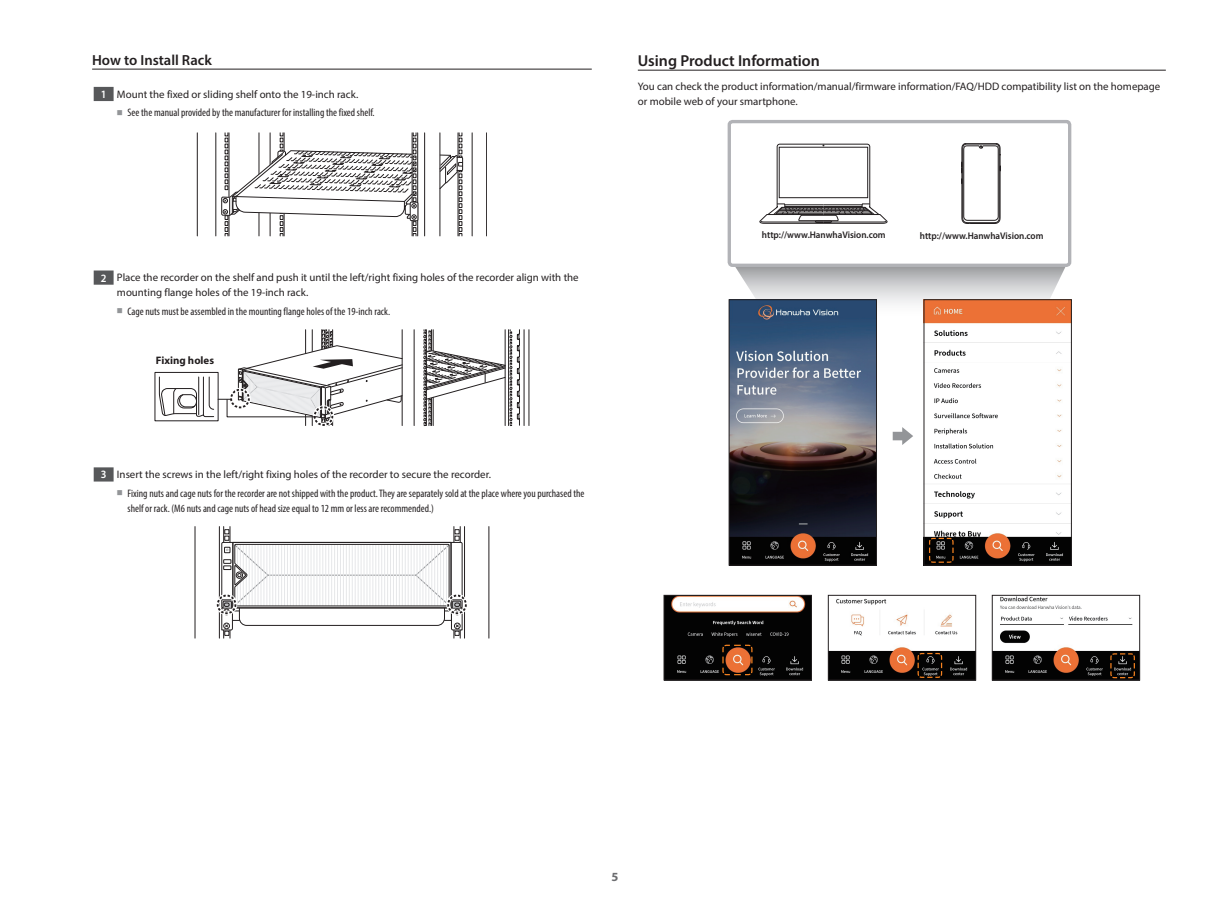
<style>
.page{position:relative;width:1219px;height:911px;background:#fff}
.page>*{position:absolute;margin:0;border:0;box-sizing:border-box;transform-origin:0 0}
.t1{font:600 15.88px "Myriad Pro";color:#231f20}
.t2{font:600 14.62px "Myriad Pro";color:#231f20}
.t3{font:700 12.5px "Myriad Pro";color:#6c6d70}
.t4{font:10.88px/15px "Myriad Pro";color:#231f20}
.t5{font:condensed 10.88px/15px "Myriad Pro";color:#231f20}
.t6{font:700 10.88px "Myriad Pro";color:#231f20}
.t7{font:600 9.62px "Myriad Pro";color:#231f20;scale:.95 1}
.s1{font-weight:600;font-size:11.25px;color:#fff}
.s2{font-family:"Noto Sans CJ Kkr";font-stretch:normal;font-size:6.25px;color:#939598}
</style>
<div class="page">
<hr style="left:92px;top:69px;width:500px;height:1px;background:#231f20">
<div style="left:94px;top:87px;width:20px;height:14px;background:#57585a"></div>
<hr style="left:197px;top:133px;width:1px;height:103px;background:#231f20">
<hr style="left:216px;top:133px;width:1px;height:103px;background:#231f20">
<hr style="left:424px;top:133px;width:1px;height:103px;background:#231f20">
<hr style="left:486px;top:133px;width:1px;height:103px;background:#231f20">
<hr style="left:472px;top:133px;width:1px;height:103px;background:#231f20">
<hr style="left:417px;top:133px;width:1px;height:103px;background:#231f20">
<div style="left:410px;top:202px;width:8px;height:19px;border:1px solid #231f20"></div>
<svg style="left:439px;top:133px;width:24px;height:103px"></svg>
<svg style="left:221px;top:133px;width:195px;height:103px"></svg>
<div style="left:94px;top:270px;width:20px;height:15px;background:#57585a"></div>
<hr style="left:414px;top:330px;width:1px;height:95px;background:#231f20">
<hr style="left:524px;top:330px;width:1px;height:95px;background:#231f20">
<svg style="left:424px;top:330px;width:96px;height:96px"></svg>
<hr style="left:529px;top:330px;width:1px;height:95px;background:#231f20">
<svg style="left:159px;top:330px;width:244px;height:96px"></svg>
<div style="left:94px;top:467px;width:20px;height:14px;background:#57585a"></div>
<hr style="left:230px;top:526px;width:1px;height:112px;background:#231f20">
<hr style="left:195px;top:526px;width:1px;height:112px;background:#231f20">
<hr style="left:223px;top:526px;width:1px;height:112px;background:#231f20">
<hr style="left:454px;top:526px;width:1px;height:112px;background:#231f20">
<hr style="left:488px;top:526px;width:1px;height:112px;background:#231f20">
<hr style="left:464px;top:526px;width:1px;height:112px;background:#231f20">
<hr style="left:460px;top:526px;width:1px;height:112px;background:#231f20">
<hr style="left:219px;top:526px;width:1px;height:112px;background:#231f20">
<svg style="left:221px;top:529px;width:242px;height:106px"></svg>
<div style="left:216px;top:593px;width:21px;height:22px;border:4px solid #fff;border-radius:50%"></div>
<div style="left:217px;top:594px;width:19px;height:20px;border:2px dashed #231f20;border-radius:50%"></div>
<div style="left:446px;top:593px;width:22px;height:22px;border:4px solid #fff;border-radius:50%"></div>
<div style="left:447px;top:594px;width:20px;height:20px;border:2px dashed #231f20;border-radius:50%"></div>
<hr style="left:638px;top:70px;width:528px;height:1px;background:#231f20">
<img style="left:666px;top:597px;width:144px;height:81px">
<div style="left:664px;top:595px;width:148px;height:85px;border:1px solid #231f20"></div>
<img style="left:830px;top:598px;width:144px;height:80px">
<div style="left:828px;top:595px;width:148px;height:85px;border:1px solid #231f20"></div>
<img style="left:994px;top:597px;width:144px;height:81px">
<div style="left:992px;top:595px;width:148px;height:85px;border:1px solid #231f20"></div>
<svg style="left:728px;top:265px;width:338px;height:52px;background:#cecfd0"></svg>
<div style="left:728px;top:120px;width:343px;height:147px;border:3px solid #b2b3b7;border-radius:3px"></div>
<svg style="left:759px;top:144px;width:128px;height:80px"></svg>
<div style="left:779px;top:147px;width:89px;height:51px;border:1px solid #231f20"></div>
<svg style="left:962px;top:143px;width:39px;height:81px"></svg>
<img style="left:926px;top:301px;width:143px;height:262px">
<div style="left:924px;top:299px;width:147px;height:266px;border:1px solid #231f20"></div>
<img style="left:731px;top:301px;width:144px;height:262px">
<div style="left:729px;top:299px;width:148px;height:266px;border:1px solid #231f20"></div>
<svg style="left:893px;top:427px;width:20px;height:18px"></svg>
<svg style="left:928px;top:537px;width:26px;height:26px"></svg>
<svg style="left:917px;top:652px;width:26px;height:26px"></svg>
<svg style="left:1110px;top:652px;width:25px;height:27px"></svg>
<svg style="left:722px;top:644px;width:31px;height:32px"></svg>
<h2 class="t2" style="left:92px;top:51px;width:121px">How to Install Rack</h2>
<p class="t4" style="left:101px;top:86px;width:259px"><span class="s1">1</span> Mount the fixed or sliding shelf onto the 19-inch rack.</p>
<p class="t5" style="left:117px;top:105px;width:259px"><span class="s2">■</span> See the manual provided by the manufacturer for installing the fixed shelf.</p>
<p class="t4" style="left:117px;top:270px;width:463px;text-indent:-16px"><span class="s1">2</span> Place the recorder on the shelf and push it until the left/right fixing holes of the recorder align with the mounting flange holes of the 19-inch rack.</p>
<p class="t5" style="left:117px;top:303px;width:275px"><span class="s2">■</span> Cage nuts must be assembled in the mounting flange holes of the 19-inch rack.</p>
<p class="t6" style="left:156px;top:353px;width:60px">Fixing holes</p>
<p class="t4" style="left:101px;top:467px;width:392px"><span class="s1">3</span> Insert the screws in the left/right fixing holes of the recorder to secure the recorder.</p>
<p class="t5" style="left:128px;top:485px;width:458px;text-indent:-11px"><span class="s2">■</span> Fixing nuts and cage nuts for the recorder are not shipped with the product. They are separately sold at the place where you purchased the shelf or rack. (M6 nuts and cage nuts of head size equal to 12 mm or less are recommended.)</p>
<h1 class="t1" style="left:638px;top:51px;width:184px">Using Product Information</h1>
<p class="t4" style="left:638px;top:79px;width:524px">You can check the product information/manual/firmware information/FAQ/HDD compatibility list on the homepage or mobile web of your smartphone.</p>
<p class="t7" style="left:762px;top:229px;width:132px">http://www.HanwhaVision.com</p>
<p class="t7" style="left:920px;top:229px;width:132px">http://www.HanwhaVision.com</p>
<p class="t3" style="left:611px;top:869px;width:8px">5</p>
</div>
